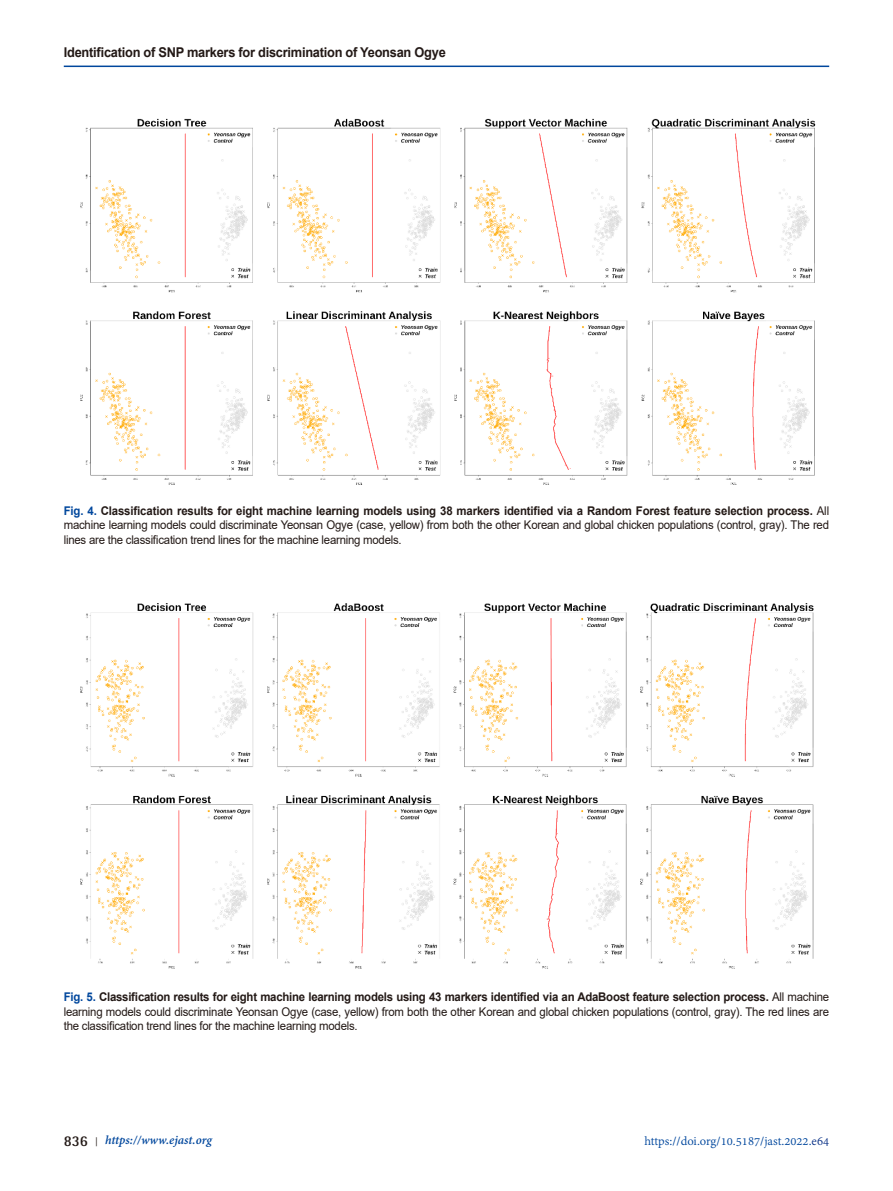
<style>
.page{position:relative;width:893px;height:1191px;background:#fff}
.page>*{position:absolute;margin:0;border:0;box-sizing:border-box;transform-origin:0 0}
.t1{font:700 13.5px "Arial";letter-spacing:-.02em;color:#231916;scale:.95 1}
.t2{font:13.5px "Adobe Devanagari";color:#00479d}
.t3{font:italic 700 13.5px "Adobe Devanagari";color:#00479d}
.t4{font:12px/14.4px "Arial";letter-spacing:-.02em;color:#231916;text-align:justify;scale:.95 1}
.s1{font-weight:700;color:#00479d}
.s2{font-weight:700}
.s3{font-family:"Rotis Semi Sans Std";font-style:normal;font-size:15px;color:#231916}
.s4{font-family:"Shonar Bangla";font-style:normal;font-size:12px;color:#231916}
.s5{color:#0d3488}
</style>
<div class="page">
<hr style="left:64px;top:66px;width:765px;height:1px;background:#00479d">
<img style="left:80px;top:118px;width:736px;height:367px">
<img style="left:80px;top:603px;width:734px;height:366px">
<p class="t1" style="left:64px;top:42px;width:404px">Identification of SNP markers for discrimination of Yeonsan Ogye</p>
<p class="t4" style="left:64px;top:503px;width:807px"><span class="s1">Fig. 4.</span> <span class="s2">Classification results for eight machine learning models using 38 markers identified via a Random Forest feature selection process.</span> All machine learning models could discriminate Yeonsan Ogye (case, yellow) from both the other Korean and global chicken populations (control, gray). The red lines are the classification trend lines for the machine learning models.</p>
<p class="t4" style="left:64px;top:989px;width:807px"><span class="s1">Fig. 5.</span> <span class="s2">Classification results for eight machine learning models using 43 markers identified via an AdaBoost feature selection process.</span> All machine learning models could discriminate Yeonsan Ogye (case, yellow) from both the other Korean and global chicken populations (control, gray). The red lines are the classification trend lines for the machine learning models.</p>
<p class="t3" style="left:64px;top:1132px;width:150px"><span class="s3">836</span> <span class="s4">|</span> https://www.ejast.org</p>
<p class="t2" style="left:644px;top:1133px;width:186px">https://doi.org/10.5187/jast.2022.<span class="s5">e64</span></p>
</div>
